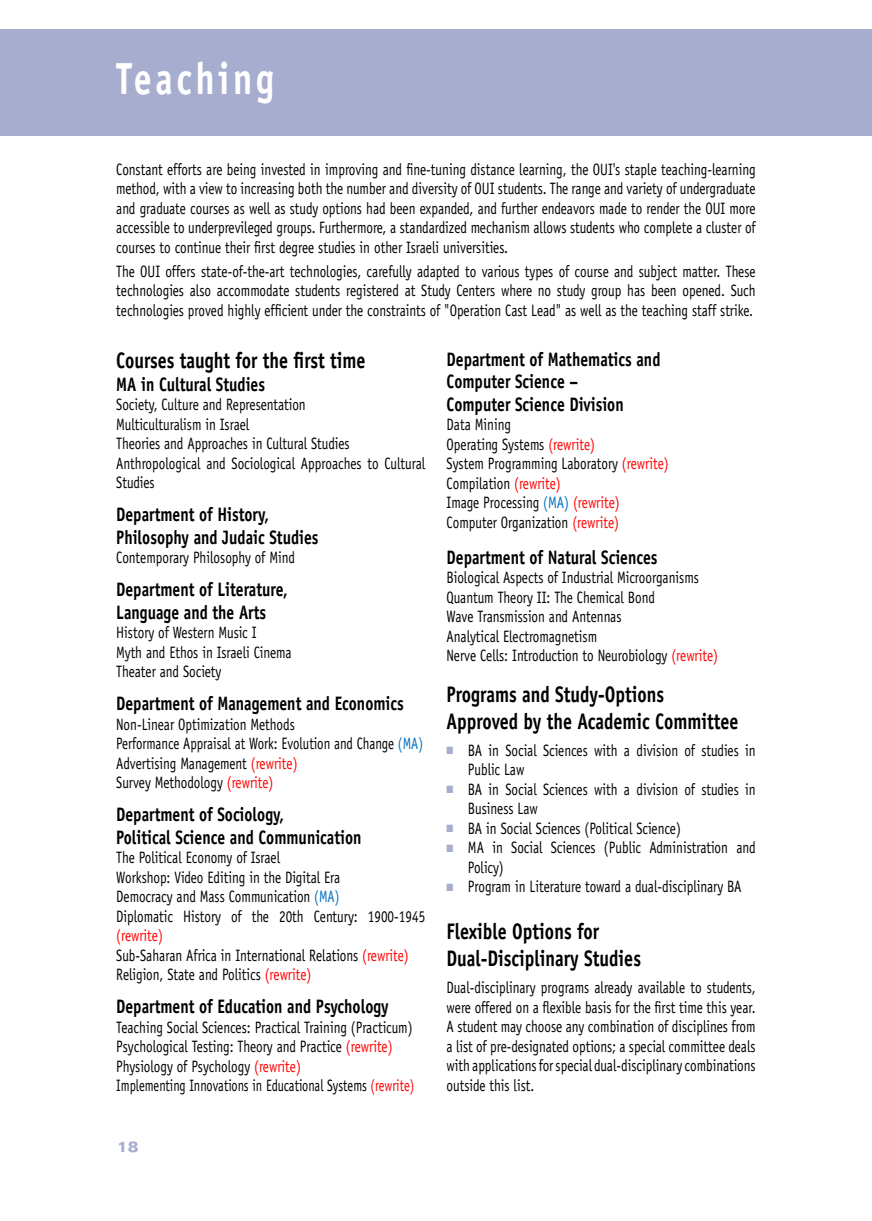
<style>
.page{position:relative;width:872px;height:1221px;background:#fff}
.page>*{position:absolute;margin:0;border:0;box-sizing:border-box;transform-origin:0 0}
.t1{font:700 45px "Officina Sans";letter-spacing:.1em;color:#fff;scale:.8 1}
.t2{font:700 22.5px/27px "Officina Sans";color:#000;scale:.8 1}
.t3{font:700 19.5px/22.5px "Officina Sans";color:#000;scale:.8 1}
.t4{font:700 19.5px "Narkis Tam";color:#a6adcf}
.t5{font:16.5px/19.5px "Officina Sans";color:#000;scale:.8 1}
.s1{color:#0070c0}
.s2{color:#f00}
.s3{font-family:"Sucariot MF";font-weight:500;font-size:10.5px;color:#a6adcf}
</style>
<div class="page">
<div style="left:0;top:29px;width:872px;height:106px;background:#a6adcf"></div>
<h1 class="t1" style="left:116px;top:51px;width:199px">Teaching</h1>
<p class="t5" style="left:116px;top:159px;width:800px;text-align:justify">Constant efforts are being invested in improving and fine-tuning distance learning, the OUI's staple teaching-learning method, with a view to increasing both the number and diversity of OUI students. The range and variety of undergraduate and graduate courses as well as study options had been expanded, and further endeavors made to render the OUI more accessible to underprevileged groups. Furthermore, a standardized mechanism allows students who complete a cluster of courses to continue their first degree studies in other Israeli universities.</p>
<p class="t5" style="left:116px;top:261px;width:800px;text-align:justify">The OUI offers state-of-the-art technologies, carefully adapted to various types of course and subject matter. These technologies also accommodate students registered at Study Centers where no study group has been opened. Such technologies proved highly efficient under the constraints of "Operation Cast Lead" as well as the teaching staff strike.</p>
<h2 class="t2" style="left:116px;top:346px;width:313px">Courses taught for the first time</h2>
<p class="t3" style="left:116px;top:372px;width:187px">MA in Cultural Studies</p>
<p class="t5" style="left:116px;top:395px;width:388px">Society, Culture and Representation<br>Multiculturalism in Israel<br>Theories and Approaches in Cultural Studies Anthropological and Sociological Approaches to Cultural Studies</p>
<p class="t3" style="left:116px;top:503px;width:254px">Department of History,<br>Philosophy and Judaic Studies</p>
<p class="t5" style="left:116px;top:548px;width:225px">Contemporary Philosophy of Mind</p>
<p class="t3" style="left:116px;top:578px;width:216px">Department of Literature,<br>Language and the Arts</p>
<p class="t5" style="left:116px;top:623px;width:221px">History of Western Music I<br>Myth and Ethos in Israeli Cinema<br>Theater and Society</p>
<p class="t3" style="left:116px;top:692px;width:361px">Department of Management and Economics</p>
<p class="t5" style="left:116px;top:714px;width:385px">Non-Linear Optimization Methods<br>Performance Appraisal at Work: Evolution and Change <span class="s1">(MA)<br></span>Advertising Management <span class="s2">(rewrite)<br></span>Survey Methodology <span class="s2">(rewrite)</span></p>
<p class="t3" style="left:116px;top:803px;width:308px">Department of Sociology,<br>Political Science and Communication</p>
<p class="t5" style="left:116px;top:848px;width:388px">The Political Economy of Israel<br>Workshop: Video Editing in the Digital Era<br>Democracy and Mass Communication <span class="s1">(MA)<br></span>Diplomatic History of the 20th Century: 1900-1945</p>
<p class="t5" style="left:116px;top:926px;width:367px"><span class="s2">(rewrite)<br></span>Sub-Saharan Africa in International Relations <span class="s2">(rewrite)<br></span>Religion, State and Politics <span class="s2">(rewrite)</span></p>
<p class="t3" style="left:116px;top:995px;width:342px">Department of Education and Psychology</p>
<p class="t5" style="left:116px;top:1017px;width:374px">Teaching Social Sciences: Practical Training (Practicum)<br>Psychological Testing: Theory and Practice <span class="s2">(rewrite)<br></span>Physiology of Psychology <span class="s2">(rewrite)<br></span>Implementing Innovations in Educational Systems <span class="s2">(rewrite)</span></p>
<p class="t3" style="left:446px;top:347px;width:269px">Department of Mathematics and<br>Computer Science –<br>Computer Science Division</p>
<p class="t5" style="left:446px;top:415px;width:279px">Data Mining<br>Operating Systems <span class="s2">(rewrite)<br></span>System Programming Laboratory <span class="s2">(rewrite)<br></span>Compilation <span class="s2">(rewrite)<br></span>Image Processing <span class="s1">(MA)</span> <span class="s2">(rewrite)<br></span>Computer Organization <span class="s2">(rewrite)</span></p>
<p class="t3" style="left:446px;top:545px;width:265px">Department of Natural Sciences</p>
<p class="t5" style="left:446px;top:568px;width:341px">Biological Aspects of Industrial Microorganisms Quantum Theory II: The Chemical Bond<br>Wave Transmission and Antennas<br>Analytical Electromagnetism<br>Nerve Cells: Introduction to Neurobiology <span class="s2">(rewrite)</span></p>
<h2 class="t2" style="left:446px;top:680px;width:366px">Programs and Study-Options<br>Approved by the Academic Committee</h2>
<p class="t5" style="left:446px;top:740px;width:388px"><span class="s3">0</span> BA in Social Sciences with a division of studies in</p>
<p class="t5" style="left:468px;top:760px;width:72px">Public Law</p>
<p class="t5" style="left:446px;top:779px;width:388px"><span class="s3">0</span> BA in Social Sciences with a division of studies in</p>
<p class="t5" style="left:468px;top:799px;width:89px">Business Law</p>
<p class="t5" style="left:446px;top:818px;width:294px"><span class="s3">0</span> BA in Social Sciences (Political Science)</p>
<p class="t5" style="left:446px;top:838px;width:388px"><span class="s3">0</span> MA in Social Sciences (Public Administration and</p>
<p class="t5" style="left:468px;top:857px;width:46px">Policy)</p>
<p class="t5" style="left:446px;top:877px;width:370px"><span class="s3">0</span> Program in Literature toward a dual-disciplinary BA</p>
<h2 class="t2" style="left:446px;top:917px;width:244px">Flexible Options for<br>Dual-Disciplinary Studies</h2>
<p class="t5" style="left:446px;top:977px;width:388px;text-align:justify">Dual-disciplinary programs already available to students, were offered on a flexible basis for the first time this year.<br>A student may choose any combination of disciplines from a list of pre-designated options; a special committee deals with applications for special dual-disciplinary combinations outside this list.</p>
<p class="t4" style="left:117px;top:1137px;width:11px">18</p>
</div>
